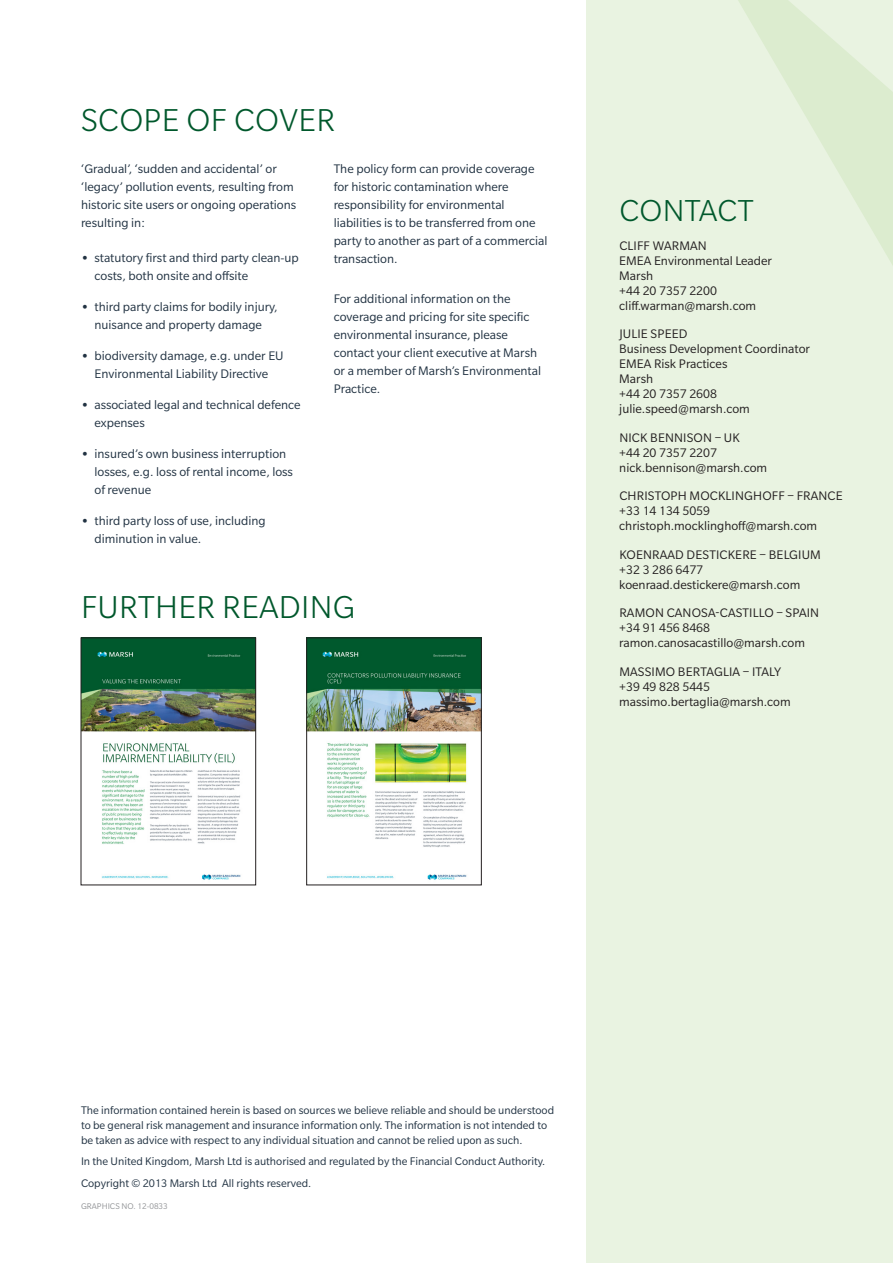
<style>
.page{position:relative;width:893px;height:1263px;background:#fff}
.page>*{position:absolute;margin:0;border:0;box-sizing:border-box;transform-origin:0 0}
.Page_Subheadline_23{font:300 34.5px "Slate Pro";letter-spacing:.01em;color:#00582c}
.Page_Headline_22_20{font:300 33px "Slate Pro";letter-spacing:.01em;color:#00582c}
.Body_Text_9_12{font:13.5px/18px "Slate Pro";color:#213242}
.Contact_Info_9_10{font:13.5px "Slate Pro";color:#231f20}
.Contact_Name_9_10{font:13.5px "Slate Pro";letter-spacing:.01em;color:#231f20}
.t1{font:12px/15px "Slate Pro";color:#213242}
.t2{font:9px "Slate Pro";color:#939598}
.s1{font-weight:700}
</style>
<div class="page">
<div style="left:586px;top:0;width:307px;height:1263px;background:#e9f3e1"></div>
<svg style="left:738px;top:0;width:155px;height:265px"></svg>
<img style="left:83px;top:640px;width:171px;height:240px">
<div style="left:81px;top:638px;width:175px;height:247px;border:1px solid #231f20"></div>
<img style="left:308px;top:640px;width:172px;height:240px">
<div style="left:306px;top:638px;width:176px;height:247px;border:1px solid #231f20"></div>
<p class="Page_Subheadline_23" style="left:81px;top:102px;width:255px">SCOPE OF COVER</p>
<p class="Body_Text_9_12" style="left:81px;top:160px;width:217px">‘Gradual’, ‘sudden and accidental’ or ‘legacy’ pollution events, resulting from historic site users or ongoing operations resulting in:</p>
<p class="Body_Text_9_12" style="left:94px;top:249px;width:206px;text-indent:-14px"><span class="s1">•</span> statutory first and third party clean-up costs, both onsite and offsite</p>
<p class="Body_Text_9_12" style="left:81px;top:298px;width:198px;text-align:center"><span class="s1">•</span> third party claims for bodily injury, nuisance and property damage</p>
<p class="Body_Text_9_12" style="left:81px;top:347px;width:204px;text-align:center"><span class="s1">•</span> biodiversity damage, e.g. under EU<br>Environmental Liability Directive</p>
<p class="Body_Text_9_12" style="left:94px;top:396px;width:208px;text-indent:-14px"><span class="s1">•</span> associated legal and technical defence expenses</p>
<p class="Body_Text_9_12" style="left:94px;top:445px;width:200px;text-indent:-14px"><span class="s1">•</span> insured’s own business interruption losses, e.g. loss of rental income, loss of revenue</p>
<p class="Body_Text_9_12" style="left:94px;top:512px;width:173px;text-indent:-14px"><span class="s1">•</span> third party loss of use, including diminution in value.</p>
<p class="Body_Text_9_12" style="left:334px;top:160px;width:215px">The policy form can provide coverage for historic contamination where responsibility for environmental liabilities is to be transferred from one party to another as part of a commercial transaction.</p>
<p class="Body_Text_9_12" style="left:334px;top:289px;width:209px">For additional information on the coverage and pricing for site specific environmental insurance, please contact your client executive at Marsh or a member of Marsh’s Environmental<br>Practice.</p>
<p class="Page_Subheadline_23" style="left:81px;top:589px;width:276px">FURTHER READING</p>
<p class="Page_Headline_22_20" style="left:619px;top:193px;width:136px">CONTACT</p>
<p class="Contact_Name_9_10" style="left:619px;top:238px;width:89px">CLIFF WARMAN</p>
<p class="Contact_Info_9_10" style="left:619px;top:253px;width:154px">EMEA Environmental Leader</p>
<p class="Contact_Info_9_10" style="left:619px;top:268px;width:35px">Marsh</p>
<p class="Contact_Info_9_10" style="left:619px;top:283px;width:99px">+44 20 7357 2200</p>
<p class="Contact_Info_9_10" style="left:619px;top:298px;width:138px">cliff.warman@marsh.com</p>
<p class="Contact_Name_9_10" style="left:619px;top:327px;width:70px">JULIE SPEED</p>
<p class="Contact_Info_9_10" style="left:619px;top:342px;width:192px">Business Development Coordinator</p>
<p class="Contact_Info_9_10" style="left:619px;top:357px;width:110px">EMEA Risk Practices</p>
<p class="Contact_Info_9_10" style="left:619px;top:372px;width:35px">Marsh</p>
<p class="Contact_Info_9_10" style="left:619px;top:387px;width:99px">+44 20 7357 2608</p>
<p class="Contact_Info_9_10" style="left:619px;top:402px;width:132px">julie.speed@marsh.com</p>
<p class="Contact_Name_9_10" style="left:619px;top:430px;width:122px">NICK BENNISON – UK</p>
<p class="Contact_Info_9_10" style="left:619px;top:445px;width:99px">+44 20 7357 2207</p>
<p class="Contact_Info_9_10" style="left:619px;top:460px;width:149px">nick.bennison@marsh.com</p>
<p class="Contact_Name_9_10" style="left:619px;top:489px;width:225px">CHRISTOPH MOCKLINGHOFF – FRANCE</p>
<p class="Contact_Info_9_10" style="left:619px;top:504px;width:92px">+33 14 134 5059</p>
<p class="Contact_Info_9_10" style="left:619px;top:519px;width:199px">christoph.mocklinghoff@marsh.com</p>
<p class="Contact_Name_9_10" style="left:619px;top:547px;width:203px">KOENRAAD DESTICKERE – BELGIUM</p>
<p class="Contact_Info_9_10" style="left:619px;top:562px;width:85px">+32 3 286 6477</p>
<p class="Contact_Info_9_10" style="left:619px;top:577px;width:182px">koenraad.destickere@marsh.com</p>
<p class="Contact_Name_9_10" style="left:619px;top:606px;width:201px">RAMON CANOSA-CASTILLO – SPAIN</p>
<p class="Contact_Info_9_10" style="left:619px;top:621px;width:92px">+34 91 456 8468</p>
<p class="Contact_Info_9_10" style="left:619px;top:636px;width:187px">ramon.canosacastillo@marsh.com</p>
<p class="Contact_Name_9_10" style="left:619px;top:664px;width:163px">MASSIMO BERTAGLIA – ITALY</p>
<p class="Contact_Info_9_10" style="left:619px;top:679px;width:92px">+39 49 828 5445</p>
<p class="Contact_Info_9_10" style="left:619px;top:694px;width:173px">massimo.bertaglia@marsh.com</p>
<p class="t1" style="left:81px;top:1102px;width:475px">The information contained herein is based on sources we believe reliable and should be understood to be general risk management and insurance information only. The information is not intended to be taken as advice with respect to any individual situation and cannot be relied upon as such.</p>
<p class="t1" style="left:81px;top:1151px;width:466px;line-height:21.8px">In the United Kingdom, Marsh Ltd is authorised and regulated by the Financial Conduct Authority.<br>Copyright © 2013 Marsh Ltd All rights reserved.</p>
<p class="t2" style="left:81px;top:1201px;width:88px">GRAPHICS NO. 12-0833</p>
</div>
